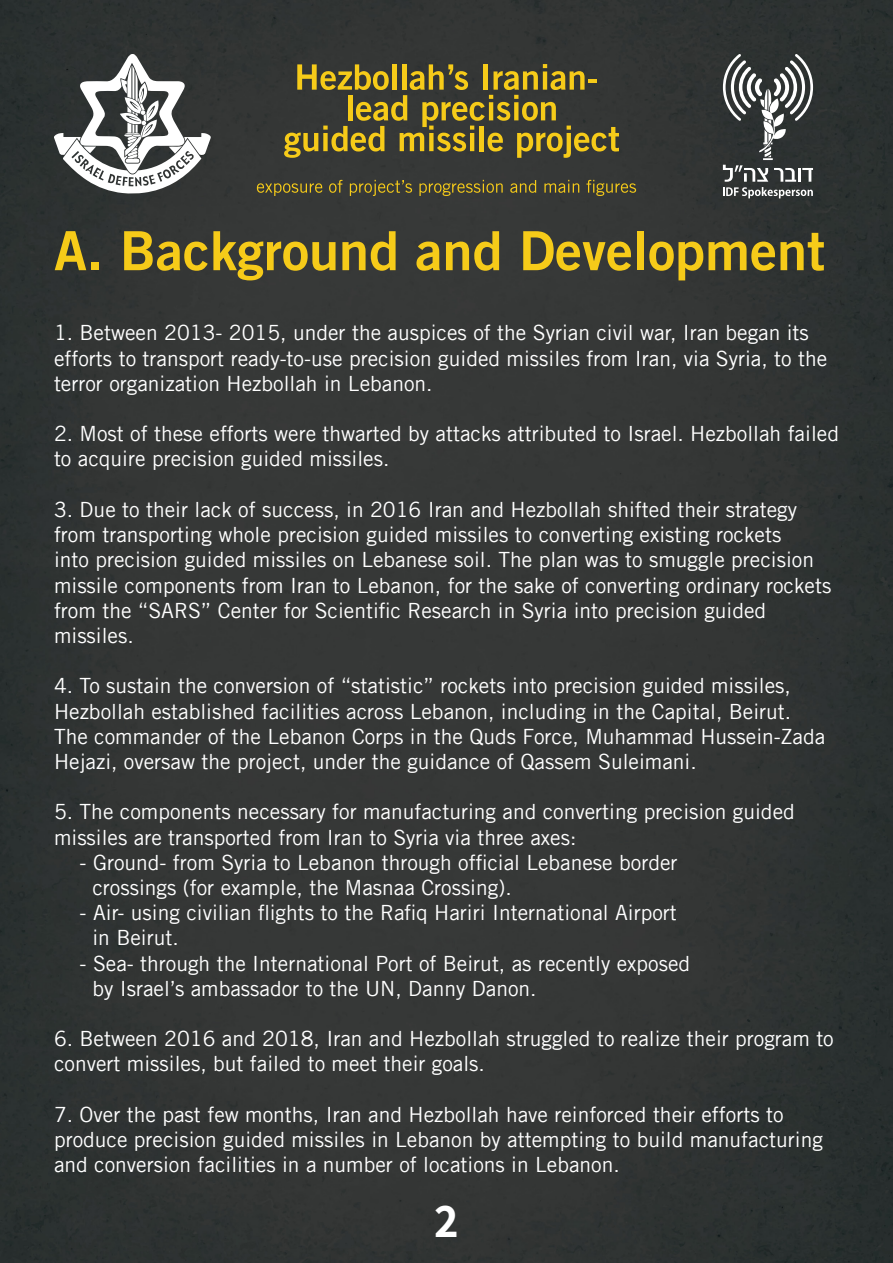
<style>
.page{position:relative;width:893px;height:1263px;background:#fff}
.page>*{position:absolute;margin:0;border:0;box-sizing:border-box;transform-origin:0 0}
.t1{font:54px "Trade Gothic LT Bold Two";color:#f6cb19}
.t2{font:700 46.8px "Assistant";color:#fff}
.t3{font:21px/25.2px "Trade Gothic LT";color:#fff}
</style>
<div class="page">
<img style="left:0;top:0;width:893px;height:1263px">
<svg style="left:723px;top:54px;width:90px;height:144px"></svg>
<svg style="left:54px;top:54px;width:157px;height:140px"></svg>
<svg style="left:284px;top:64px;width:335px;height:94px;background:#675d2e"></svg>
<svg style="left:257px;top:183px;width:65px;height:13px"></svg>
<svg style="left:329px;top:180px;width:13px;height:13px"></svg>
<svg style="left:350px;top:180px;width:62px;height:16px"></svg>
<svg style="left:419px;top:180px;width:84px;height:16px"></svg>
<svg style="left:510px;top:180px;width:26px;height:13px"></svg>
<svg style="left:544px;top:180px;width:35px;height:13px"></svg>
<svg style="left:586px;top:180px;width:50px;height:16px"></svg>
<h1 class="t1" style="left:54px;top:217px;width:773px">A. Background and Development</h1>
<p class="t3" style="left:54px;top:320px;width:775px">1. Between 2013- 2015, under the auspices of the Syrian civil war, Iran began its efforts to transport ready-to-use precision guided missiles from Iran, via Syria, to the terror organization Hezbollah in Lebanon.</p>
<p class="t3" style="left:54px;top:421px;width:786px">2. Most of these efforts were thwarted by attacks attributed to Israel. Hezbollah failed to acquire precision guided missiles.</p>
<p class="t3" style="left:54px;top:497px;width:779px">3. Due to their lack of success in, 2016 Iran and Hezbollah shifted their strategy from transporting whole precision guided missiles to converting existing rockets<br>into precision guided missiles on Lebanese soil. The plan was to smuggle precision missile components from Iran to Lebanon, for the sake of converting ordinary rockets from the “SARS” Center for Scientific Research in Syria into precision guided missiles.</p>
<p class="t3" style="left:54px;top:673px;width:773px">4. To sustain the conversion of “statistic” rockets into precision guided missiles, Hezbollah established facilities across Lebanon, including in the Capital, Beirut.<br>The commander of the Lebanon Corps in the Quds Force, Muhammad Hussein-Zada Hejazi, oversaw the project, under the guidance of Qassem Suleimani.</p>
<p class="t3" style="left:54px;top:799px;width:742px">5. The components necessary for manufacturing and converting precision guided missiles are transported from Iran to Syria via three axes:</p>
<p class="t3" style="left:92px;top:849px;width:587px;text-indent:-13px">- Ground- from Syria to Lebanon through official Lebanese border crossings (for example, the Masnaa Crossing .(</p>
<p class="t3" style="left:92px;top:900px;width:586px;text-indent:-13px">- Air- using civilian flights to the Rafiq Hariri International Airport in Beirut.</p>
<p class="t3" style="left:92px;top:950px;width:599px;text-indent:-13px">- Sea- through the International Port of Beirut, as recently exposed by Israel s’ ambassador to the UN, Danny Danon.</p>
<p class="t3" style="left:54px;top:1026px;width:781px">6. Between 2016 and 2018, Iran and Hezbollah struggled to realize their program to convert missiles, but failed to meet their goals.</p>
<p class="t3" style="left:54px;top:1101px;width:770px">7. Over the past few months, Iran and Hezbollah have reinforced their efforts to produce precision guided missiles in Lebanon by attempting to build manufacturing and conversion facilities in a number of locations in Lebanon.</p>
<h2 class="t2" style="left:434px;top:1189px;width:26px">2</h2>
</div>
